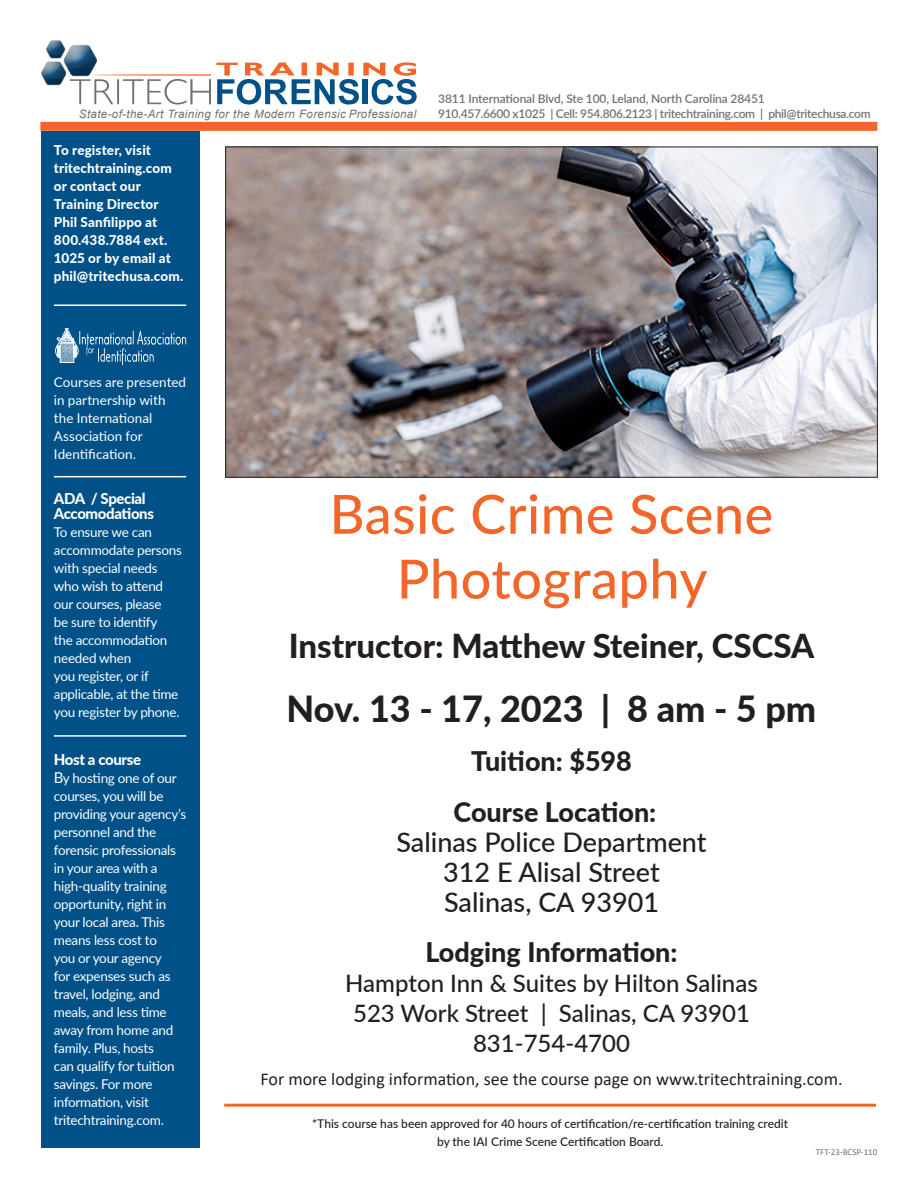
<style>
.page{position:relative;width:918px;height:1188px;background:#fff}
.page>*{position:absolute;margin:0;border:0;box-sizing:border-box;transform-origin:0 0}
.Head{font:500 54px/64.8px "Lato";letter-spacing:.01em;color:#f26729;text-align:center}
.t1{font:800 36px "Lato";color:#231f20}
.t2{font:800 33px "Lato";color:#231f20}
.t3{font:500 27px "Lato";color:#231f20}
.t4{font:800 27px "Lato";color:#231f20}
.t5{font:500 24px "Lato";color:#231f20}
.t6{font:18px "Calibri";color:#231f20}
.t7{font:800 15px "Lato";letter-spacing:-.025em;color:#fff}
.Paragraph_Text{font:13.5px/18px "Lato";letter-spacing:-.02em;color:#fff}
.t8{font:800 13.5px/18px "Lato";letter-spacing:.01em;color:#fff}
.Paragraph_Text-2{font:13.5px/18px "Lato";color:#fff}
.t9{font:600 12px "Lato";letter-spacing:-.025em;color:#717074}
.t10{font:500 12px "Lato";color:#231f20}
.t11{font:italic 11.55px "Arial";letter-spacing:.03em;color:#717074}
.t12{font:9px "Calibri";color:#717074}
.s1{font-size:15px}
</style>
<div class="page">
<div style="left:41px;top:131px;width:159px;height:1017px;background:#005187"></div>
<svg style="left:41px;top:41px;width:376px;height:64px"></svg>
<div style="left:40px;top:122px;width:837px;height:9px;background:#f26729"></div>
<svg style="left:55px;top:328px;width:131px;height:37px"></svg>
<hr style="left:54px;top:476px;width:132px;height:1px;background:#fff">
<hr style="left:54px;top:304px;width:132px;height:2px;background:#fff">
<hr style="left:54px;top:735px;width:132px;height:2px;background:#fff">
<img style="left:227px;top:149px;width:649px;height:326px">
<hr style="left:224px;top:1104px;width:652px;height:3px;background:#f26729">
<p class="t11" style="left:79px;top:107px;width:339px">State-of-the-Art Training for the Modern Forensic Professional</p>
<p class="t8" style="left:54px;top:141px;width:131px">To register, visit tritechtraining.com or contact our<br>Training Director<br>Phil Sanfilippo at<br>800.438.7884 ext.<br>1025 or by email at phil@tritechusa.com.</p>
<p class="t9" style="left:438px;top:90px;width:328px">3811 International Blvd, Ste 100, Leland, North Carolina 28451</p>
<p class="t9" style="left:438px;top:105px;width:434px">910.457.6600 x1025 | Cell: 954.806.2123 | tritechtraining.com | phil@tritechusa.com</p>
<p class="Paragraph_Text-2" style="left:54px;top:373px;width:134px">Courses are presented in partnership with the International<br>Association for<br>Identification.</p>
<p class="t7" style="left:54px;top:487px;width:93px">ADA / Special</p>
<p class="t7" style="left:54px;top:502px;width:102px">Accomodations</p>
<p class="Paragraph_Text" style="left:54px;top:523px;width:130px">To ensure we can accommodate persons with special needs who wish to attend our courses, please<br>be sure to identify<br>the accommodation needed when<br>you register, or if applicable, at the time you register by phone.</p>
<p class="t7" style="left:54px;top:748px;width:89px">Host a course</p>
<p class="Paragraph_Text" style="left:54px;top:769px;width:134px"><span class="s1">B</span>y hosting one of our courses, you will be providing your agency’s personnel and the forensic professionals in your area with a high-quality training opportunity, right in your local area. This means less cost to<br>you or your agency<br>for expenses such as travel, lodging, and meals, and less time away from home and family. Plus, hosts<br>can qualify for tuition savings. For more information, visit tritechtraining.com.</p>
<p class="Head" style="left:330px;top:479px;width:445px">Basic Crime Scene<br>Photography</p>
<p class="t2" style="left:289px;top:622px;width:527px">Instructor: Matthew Steiner, CSCSA</p>
<p class="t1" style="left:287px;top:682px;width:531px">Nov. 13 - 17, 2023 | 8 am - 5 pm</p>
<p class="t4" style="left:471px;top:742px;width:162px">Tuition: $598</p>
<p class="t4" style="left:454px;top:792px;width:204px">Course Location:</p>
<p class="t3" style="left:396px;top:822px;width:312px">Salinas Police Department</p>
<p class="t3" style="left:443px;top:852px;width:218px">312 E Alisal Street</p>
<p class="t3" style="left:444px;top:882px;width:216px">Salinas, CA 93901</p>
<p class="t4" style="left:425px;top:932px;width:254px">Lodging Information:</p>
<p class="t5" style="left:345px;top:966px;width:414px">Hampton Inn &amp; Suites by Hilton Salinas</p>
<p class="t5" style="left:353px;top:996px;width:398px">523 Work Street | Salinas, CA 93901</p>
<p class="t5" style="left:473px;top:1026px;width:159px">831-754-4700</p>
<p class="t6" style="left:260px;top:1067px;width:584px">For more lodging information, see the course page on www.tritechtraining.com.</p>
<p class="t10" style="left:312px;top:1115px;width:477px">*This course has been approved for 40 hours of certification/re-certification training credit</p>
<p class="t10" style="left:437px;top:1133px;width:228px">by the IAI Crime Scene Certification Board.</p>
<p class="t12" style="left:816px;top:1146px;width:63px">TFT-23-BCSP-110</p>
</div>
